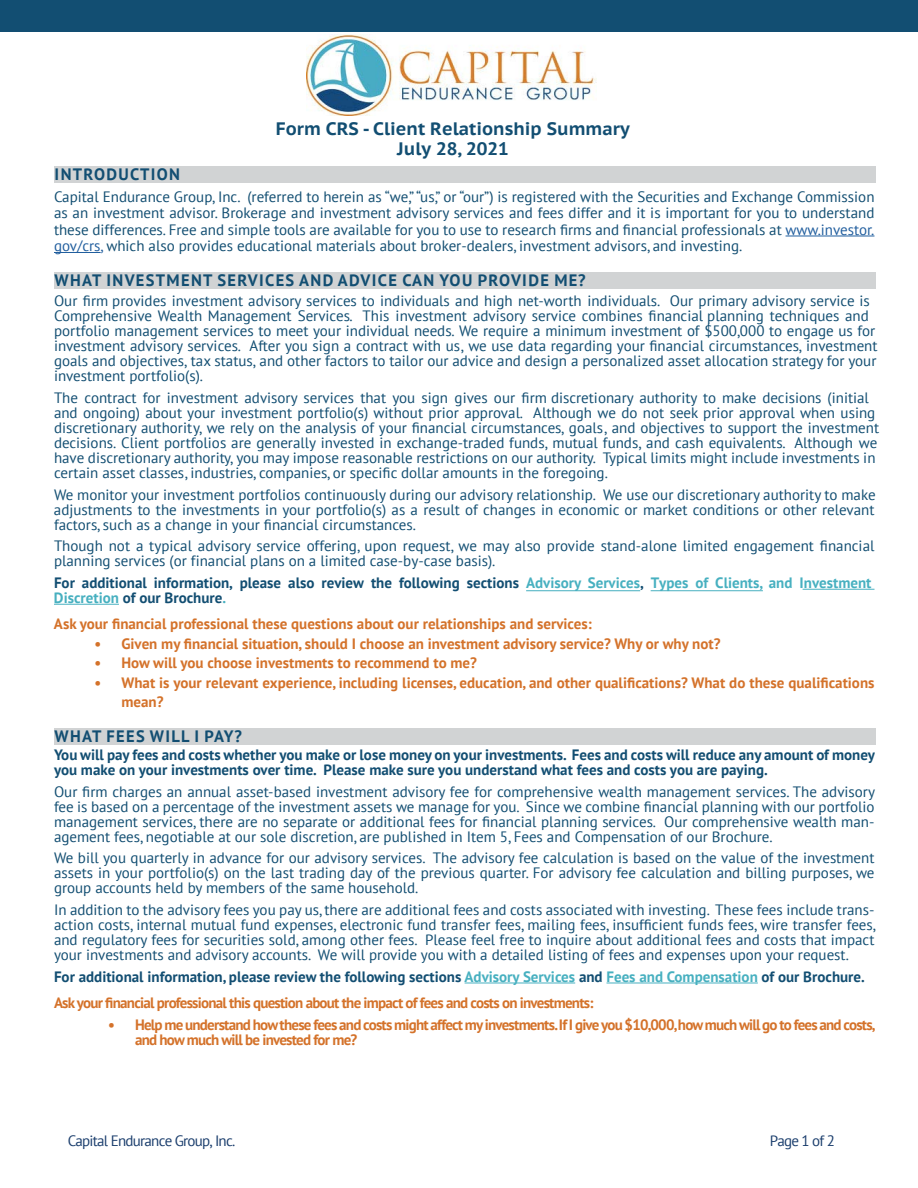
<style>
.page{position:relative;width:918px;height:1188px;background:#fff}
.page>*{position:absolute;margin:0;border:0;box-sizing:border-box;transform-origin:0 0}
.t1{font:700 18px/19.5px "PT Sans Caption";color:#124e72;text-align:center}
.t2{font:700 16.5px "PT Sans";letter-spacing:.08em;color:#124e72}
.t3{font:15px/15px "PT Sans";color:#124e72;text-align:justify}
.t4{font:700 15px/19.5px "PT Sans";color:#d4722a}
.t5{font:700 15px/15px "PT Sans";color:#124e72}
.t6{font:700 15px/15px "PT Sans";letter-spacing:-.05em;color:#d4722a}
.t7{font:15px "PT Sans";letter-spacing:-.05em;color:#1b3e6d}
.s1{font-style:inherit}
.s2{color:#215e9e}
.s3{color:#47b0c0}
.s4{color:#124e72}
</style>
<div class="page">
<div style="left:54px;top:166px;width:822px;height:17px;background:#d1d3d4"></div>
<hr style="left:786px;top:236px;width:88px;height:1px;background:#215e9e">
<hr style="left:54px;top:252px;width:47px;height:1px;background:#215e9e">
<div style="left:54px;top:272px;width:822px;height:16px;background:#d1d3d4"></div>
<hr style="left:803px;top:589px;width:72px;height:1px;background:#47b0c0">
<hr style="left:54px;top:604px;width:65px;height:1px;background:#47b0c0">
<div style="left:54px;top:728px;width:822px;height:16px;background:#d1d3d4"></div>
<hr style="left:465px;top:983px;width:110px;height:1px;background:#47b0c0">
<hr style="left:607px;top:983px;width:151px;height:1px;background:#47b0c0">
<hr style="left:651px;top:590px;width:112px;height:1px;background:#47b0c0">
<hr style="left:526px;top:590px;width:114px;height:1px;background:#47b0c0">
<div style="left:0;top:0;width:918px;height:31px;background:#124e72"></div>
<img style="left:307px;top:34px;width:290px;height:81px">
<p class="t1" style="left:276px;top:119px;width:356px">Form CRS - Client Relationship Summary<br>Ju<span class="s1">ly 28</span>, 2021</p>
<p class="t2" style="left:55px;top:164px;width:127px">INTRODUCTION</p>
<p class="t3" style="left:54px;top:188px;width:822px;line-height:16.5px">Capital Endurance Group, Inc. (referred to herein as “we,” “us,” or “our”) is registered with the Securities and Exchange Commission as an investment advisor. Brokerage and investment advisory services and fees differ and it is important for you to understand these differences. Free and simple tools are available for you to use to research firms and financial professionals at <span class="s2">www.investor. gov/crs,</span> which also provides educational materials about broker-dealers, investment advisors, and investing.</p>
<p class="t2" style="left:55px;top:269px;width:533px">WHAT INVESTMENT SERVICES AND ADVICE CAN YOU PROVIDE ME?</p>
<p class="t3" style="left:54px;top:293px;width:825px;text-align:left">Our firm provides investment advisory services to individuals and high net-worth individuals. Our primary advisory service is Comprehensive Wealth Management Services. This investment advisory service combines financial planning techniques and portfolio management services to meet your individual needs. We require a minimum investment of $500,000 to engage us for investment advisory services. After you sign a contract with us, we use data regarding your financial circumstances, investment goals and objectives, tax status, and other factors to tailor our advice and design a personalized asset allocation strategy for your investment portfolio(s).</p>
<p class="t3" style="left:54px;top:390px;width:827px;text-align:left">The contract for investment advisory services that you sign gives our firm discretionary authority to make decisions (initial and ongoing) about your investment portfolio(s) without prior approval. Although we do not seek prior approval when using discretionary authority, we rely on the analysis of your financial circumstances, goals, and objectives to support the investment decisions. Client portfolios are generally invested in exchange-traded funds, mutual funds, and cash equivalents. Although we have discretionary authority, you may impose reasonable restrictions on our authority. Typical limits might include investments in certain asset classes, industries, companies, or specific dollar amounts in the foregoing.</p>
<p class="t3" style="left:54px;top:486px;width:823px">We monitor your investment portfolios continuously during our advisory relationship. We use our discretionary authority to make adjustments to the investments in your portfolio(s) as a result of changes in economic or market conditions or other relevant factors, such as a change in your financial circumstances.</p>
<p class="t3" style="left:54px;top:538px;width:822px">Though not a typical advisory service offering, upon request, we may also provide stand-alone limited engagement financial planning services (or financial plans on a limited case-by-case basis).</p>
<p class="t5" style="left:54px;top:575px;width:819px">For additional information, please also review the following sections <span class="s3">Advisory</span> <span class="s3">Service</span><span class="s3">s</span>, <span class="s3">Types of Clients, and Investment<br>Discretion</span> of our Brochure<span class="s3">.</span></p>
<p class="t4" style="left:54px;top:614px;width:539px">Ask your financial professional these questions about our relationships and services:</p>
<p class="t4" style="left:94px;top:634px;width:628px">• Given my financial situation, should I choose an investment advisory service? Why or why not?</p>
<p class="t4" style="left:94px;top:653px;width:384px">• How will you choose investments to recommend to me?</p>
<p class="t4" style="left:121px;top:673px;width:755px;text-indent:-27px">• What is your relevant experience, including licenses, education, and other qualifications? What do these qualifications mean?</p>
<p class="t2" style="left:55px;top:725px;width:189px">WHAT FEES WILL I PAY?</p>
<p class="t5" style="left:54px;top:747px;width:823px">You will pay fees and costs whether you make or lose money on your investments. Fees and costs will reduce any amount of money you make on your investments over time. Please make sure you understand what fees and costs you are paying.</p>
<p class="t3" style="left:54px;top:783px;width:823px">Our firm charges an annual asset-based investment advisory fee for comprehensive wealth management services. The advisory fee is based on a percentage of the investment assets we manage for you. Since we combine financial planning with our portfolio management services, there are no separate or additional fees for financial planning services. Our comprehensive wealth man&shy;agement fees, negotiable at our sole discretion, are published in Item 5, Fees and Compensation of our Brochure.</p>
<p class="t3" style="left:54px;top:850px;width:822px">We bill you quarterly in advance for our advisory services. The advisory fee calculation is based on the value of the investment assets in your portfolio(s) on the last trading day of the previous quarter. For advisory fee calculation and billing purposes, we group accounts held by members of the same household.</p>
<p class="t3" style="left:54px;top:902px;width:823px">In addition to the advisory fees you pay us, there are additional fees and costs associated with investing. These fees include trans&shy;action costs, internal mutual fund expenses, electronic fund transfer fees, mailing fees, insufficient funds fees, wire transfer fees, and regulatory fees for securities sold, among other fees. Please feel free to inquire about additional fees and costs that impact your investments and advisory accounts. We will provide you with a detailed listing of fees and expenses upon your request.</p>
<p class="t4" style="left:54px;top:963px;width:812px;line-height:26.2px"><span class="s4">For additional information, please review the following sections</span> <span class="s3">Advisory Services</span> <span class="s4">and</span> <span class="s3">Fees and Compensation</span> <span class="s4">of our Brochure.<br></span>Ask your financial professional this question about the impact of fees and costs on investments:</p>
<p class="t6" style="left:135px;top:1017px;width:742px;text-indent:-27px">• Help me understand how these fees and costs might affect my investments.If I give you $10,000,how much will go to fees and costs, and how much will be invested for me?</p>
<p class="t7" style="left:68px;top:1131px;width:169px">Capital Endurance Group, Inc.</p>
<p class="t7" style="left:770px;top:1131px;width:67px">Page 1 of 2</p>
</div>
